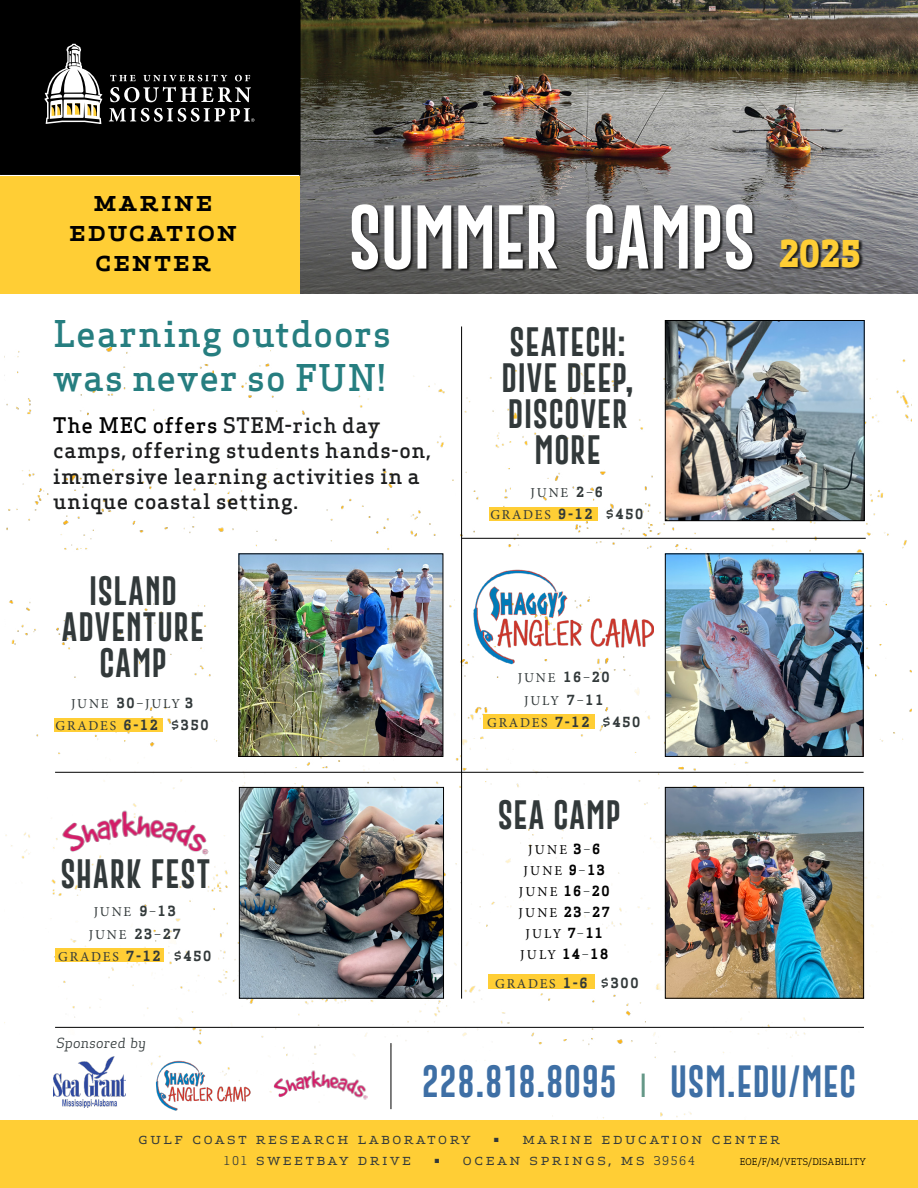
<style>
.page{position:relative;width:918px;height:1188px;background:#fff}
.page>*{position:absolute;margin:0;border:0;box-sizing:border-box;transform-origin:0 0}
.t1{font:66px "Gobold Extra 2";letter-spacing:-.015em;color:#fff}
.t2{font:500 36px/43.2px "Apex Serif";letter-spacing:.03em;color:#267e80}
.t3{font:36px "Apex Serif Extra Bold Caps";color:#ffce35}
.t4{font:33px "Gobold Extra 2";letter-spacing:.02em;color:#3e6fa5}
.t5{font:30px/36px "Gobold Extra 2";letter-spacing:.035em;color:#32393a;text-align:center}
.t6{font:30px/30px "Apex Serif Medium Caps";letter-spacing:.02em;color:#000;text-align:center}
.t7{font:500 21px/25.2px "Apex Serif";letter-spacing:.03em;color:#1d1e1f}
.t8{font:16.2px "Apex Serif Book Caps";letter-spacing:.12em;color:#32393a}
.t9{font:13.65px/22.6px "Minion Pro";letter-spacing:.13em;color:#32393a;text-align:center}
.t10{font:13.65px "Apex Serif Bold Caps";letter-spacing:.12em;color:#32393a}
.t11{font:13.65px/21px "Minion Pro";letter-spacing:.155em;color:#000;text-align:center}
.t12{font:italic 13.65px "Apex Serif";letter-spacing:.015em;color:#32393a}
.t13{font:9px "Apex Serif";letter-spacing:.03em;color:#000}
.s1{color:#000}
.s2{font-family:"Apex Serif Bold Caps"}
.s3{font-family:"Minion Pro"}
.s4{font-family:"Apex Serif Medium Caps"}
.s5{color:#32393a}
.s6{font-family:"Myriad Pro";color:#649787}
.s7{font-size:11.85px}
</style>
<div class="page">
<img style="left:300px;top:0;width:618px;height:293px">
<img style="left:5px;top:347px;width:907px;height:772px">
<hr style="left:391px;top:1043px;width:1px;height:66px;background:#000">
<div style="left:55px;top:948px;width:109px;height:14px;background:#ffce35"></div>
<div style="left:0;top:1121px;width:918px;height:67px;background:#ffce35"></div>
<img style="left:53px;top:1057px;width:73px;height:51px">
<img style="left:153px;top:1058px;width:99px;height:54px">
<img style="left:273px;top:1070px;width:95px;height:30px">
<img style="left:241px;top:789px;width:201px;height:208px">
<div style="left:239px;top:787px;width:205px;height:212px;border:1px solid #000"></div>
<img style="left:667px;top:555px;width:195px;height:200px">
<div style="left:665px;top:553px;width:199px;height:204px;border:1px solid #000"></div>
<img style="left:62px;top:809px;width:147px;height:48px">
<div style="left:484px;top:714px;width:111px;height:15px;background:#ffce35"></div>
<img style="left:474px;top:570px;width:180px;height:99px">
<div style="left:54px;top:719px;width:109px;height:13px;background:#ffce35"></div>
<img style="left:241px;top:555px;width:200px;height:200px">
<div style="left:239px;top:553px;width:204px;height:204px;border:1px solid #000"></div>
<div style="left:488px;top:975px;width:107px;height:14px;background:#ffce35"></div>
<img style="left:667px;top:789px;width:195px;height:208px">
<div style="left:665px;top:787px;width:199px;height:212px;border:1px solid #000"></div>
<img style="left:667px;top:322px;width:196px;height:197px">
<div style="left:665px;top:320px;width:200px;height:201px;border:1px solid #000"></div>
<hr style="left:461px;top:326px;width:1px;height:673px;background:#000">
<div style="left:489px;top:507px;width:108px;height:14px;background:#ffce35"></div>
<hr style="left:55px;top:1027px;width:809px;height:1px;background:#000">
<hr style="left:55px;top:772px;width:809px;height:1px;background:#000">
<hr style="left:462px;top:538px;width:404px;height:1px;background:#000">
<div style="left:1px;top:1px;width:299px;height:173px;background:#000"></div>
<div style="left:0;top:0;width:301px;height:175px;border:2px solid #000"></div>
<svg style="left:44px;top:43px;width:211px;height:81px"></svg>
<div style="left:0;top:176px;width:300px;height:117px;background:#ffce35"></div>
<div style="left:352px;top:205px;width:404px;height:68px;background:#000;opacity:.75"></div>
<div style="left:780px;top:239px;width:84px;height:32px;background:#000;opacity:.75"></div>
<h3 class="t6" style="left:69px;top:185px;width:170px">marine education center</h3>
<h1 class="t1" style="left:348px;top:195px;width:409px">SUMMER CAMPS</h1>
<h2 class="t2" style="left:54px;top:312px;width:339px">Learning outdoors was never so FUN!</h2>
<p class="t7" style="left:53px;top:413px;width:379px"><span class="s1">The MEC offers</span> STEM-rich day camps, offering students hands-on, immersive learning activities in a unique coastal setting.</p>
<h3 class="t5" style="left:62px;top:573px;width:144px">ISLAND<br>ADVENTURE<br>CAMP</h3>
<p class="t9" style="left:71px;top:692px;width:124px">JUNE <span class="s2">30</span>–JULY <span class="s2">3</span></p>
<p class="t10" style="left:56px;top:716px;width:155px"><span class="s3">GRADES</span> 6-12 <span class="s4">$</span>350</p>
<h3 class="t5" style="left:502px;top:324px;width:134px">SEATECH:<br>DIVE DEEP,<br>DISCOVER<br>MORE</h3>
<p class="t9" style="left:531px;top:481px;width:74px">JUNE <span class="s2">2</span>–<span class="s2">6</span></p>
<p class="t10" style="left:490px;top:505px;width:155px"><span class="s3">GRADES</span> 9-12 <span class="s4">$</span>450</p>
<p class="t9" style="left:518px;top:666px;width:94px">JUNE <span class="s2">16</span>–<span class="s2">20<br></span>JULY <span class="s2">7</span>–<span class="s2">11</span></p>
<p class="t10" style="left:487px;top:713px;width:155px"><span class="s3">GRADES</span> 7-12 <span class="s4">$</span>450</p>
<h2 class="t3" style="left:778px;top:230px;width:85px">2025</h2>
<h3 class="t5" style="left:60px;top:856px;width:151px">SHARK FEST</h3>
<p class="t9" style="left:89px;top:901px;width:94px">JUNE <span class="s2">9</span>–<span class="s2">13<br></span>JUNE <span class="s2">23</span>–<span class="s2">27</span></p>
<p class="t10" style="left:58px;top:947px;width:155px"><span class="s3">GRADES</span> 7-12 <span class="s4">$</span>450</p>
<p class="t12" style="left:57px;top:1035px;width:91px">Sponsored by</p>
<h3 class="t5" style="left:498px;top:797px;width:124px">SEA CAMP</h3>
<p class="t11" style="left:519px;top:840px;width:93px">JUNE <span class="s2">3</span><span class="s5">–</span><span class="s2">6<br></span>JUNE <span class="s2">9</span><span class="s5">–</span><span class="s2">13<br></span>JUNE <span class="s2">16</span><span class="s5">–</span><span class="s2">20<br></span>JUNE <span class="s2">23</span><span class="s5">–</span><span class="s2">27<br></span>JULY <span class="s2">7</span><span class="s5">–</span><span class="s2">11<br></span>JULY <span class="s2">14</span><span class="s5">–</span><span class="s2">18</span></p>
<p class="t9" style="left:495px;top:972px;width:145px">GRADES <span class="s2">1-6</span> <span class="s4">$</span><span class="s2">300</span></p>
<h3 class="t4" style="left:422px;top:1060px;width:436px">228.818.8095 <span class="s6">l</span> USM.EDU/MEC</h3>
<p class="t8" style="left:138px;top:1128px;width:334px">gulf coast research laboratory</p>
<p class="t8" style="left:493px;top:1128px;width:288px">• marine education center</p>
<p class="t8" style="left:224px;top:1149px;width:189px"><span class="s7">101</span> sweetbay drive</p>
<p class="t8" style="left:434px;top:1149px;width:262px">• ocean springs, ms <span class="s7">39564</span></p>
<p class="t13" style="left:740px;top:1156px;width:128px">EOE/F/M/VETS/DISABILITY</p>
</div>
